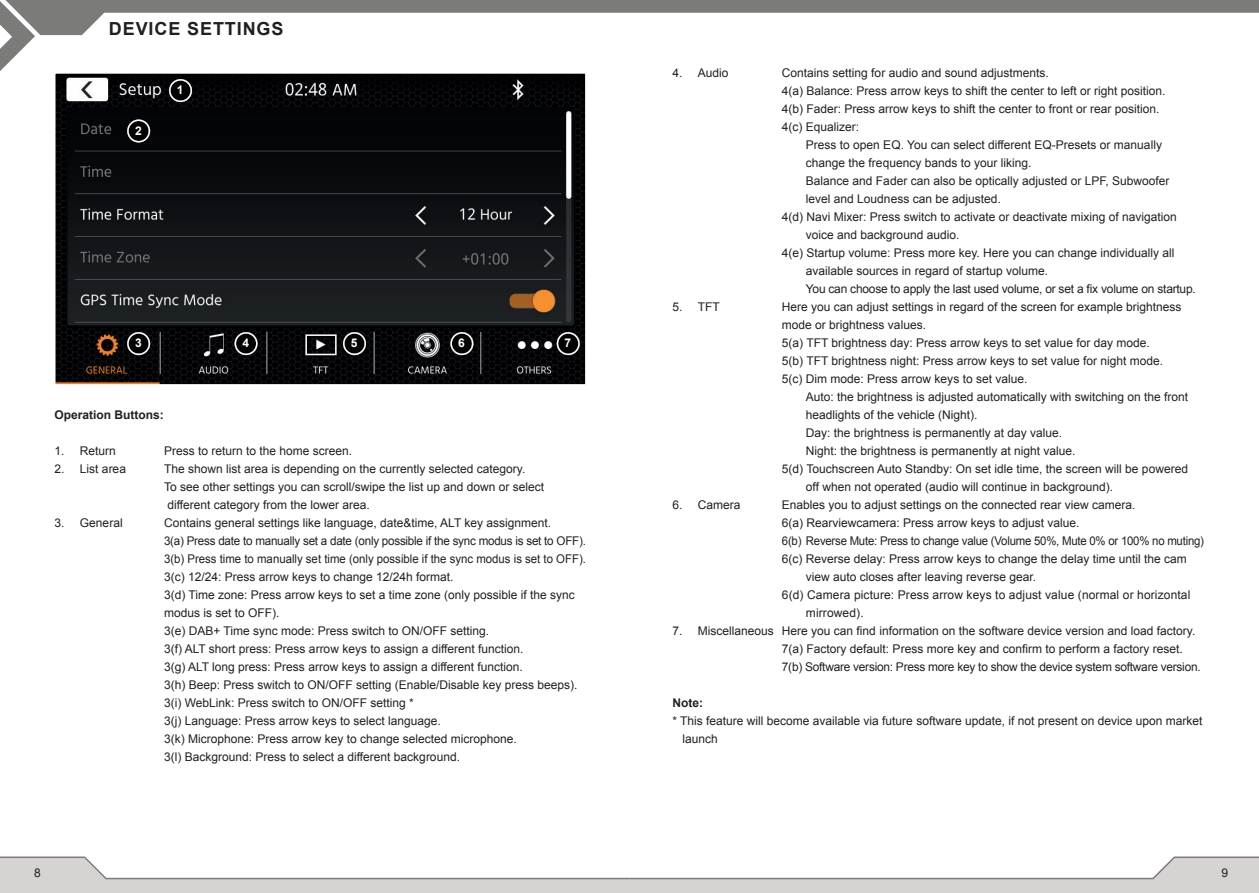
<style>
.page{position:relative;width:1259px;height:893px;background:#fff}
.page>*{position:absolute;margin:0;border:0;box-sizing:border-box;transform-origin:0 0}
.t1{font:700 18px "Arial";letter-spacing:.05em;color:#231f20}
.t2{font:12px/18px "Arial";color:#231f20}
.t3{font:12px "Arial";letter-spacing:-.02em;color:#231f20;scale:.95 1}
.t4{font:12px "Arial";letter-spacing:-.02em;color:#231f20}
.t5{font:700 12px "Arial";color:#231f20}
.t6{font:700 12px "Arial";color:#fff}
</style>
<div class="page">
<div style="left:0;top:880px;width:1259px;height:13px;background:#d6d3d2"></div>
<svg style="left:0;top:856px;width:1259px;height:24px"></svg>
<svg style="left:0;top:0;width:1259px;height:71px"></svg>
<img style="left:56px;top:74px;width:528px;height:310px">
<div style="left:53px;top:71px;width:534px;height:322px;border:2px solid #fff"></div>
<img style="left:169px;top:79px;width:23px;height:23px">
<img style="left:170px;top:80px;width:21px;height:21px">
<div style="left:169px;top:79px;width:23px;height:23px;border:2px solid #fff;border-radius:50%"></div>
<img style="left:127px;top:120px;width:23px;height:22px">
<img style="left:128px;top:120px;width:21px;height:22px">
<div style="left:127px;top:120px;width:23px;height:22px;border:2px solid #fff;border-radius:50%"></div>
<img style="left:127px;top:332px;width:23px;height:23px">
<img style="left:128px;top:333px;width:21px;height:21px">
<div style="left:127px;top:332px;width:23px;height:23px;border:2px solid #fff;border-radius:50%"></div>
<img style="left:234px;top:332px;width:23px;height:23px">
<img style="left:235px;top:333px;width:22px;height:21px">
<div style="left:234px;top:332px;width:23px;height:23px;border:2px solid #fff;border-radius:50%"></div>
<img style="left:343px;top:332px;width:23px;height:23px">
<img style="left:344px;top:333px;width:21px;height:21px">
<div style="left:343px;top:332px;width:23px;height:23px;border:2px solid #fff;border-radius:50%"></div>
<img style="left:450px;top:332px;width:23px;height:23px">
<img style="left:451px;top:333px;width:21px;height:21px">
<div style="left:450px;top:332px;width:23px;height:23px;border:2px solid #fff;border-radius:50%"></div>
<img style="left:557px;top:332px;width:23px;height:23px">
<img style="left:557px;top:333px;width:22px;height:21px">
<div style="left:557px;top:332px;width:23px;height:23px;border:2px solid #fff;border-radius:50%"></div>
<h1 class="t1" style="left:109px;top:17px;width:176px">DEVICE SETTINGS</h1>
<p class="t6" style="left:135px;top:123px;width:8px">2</p>
<p class="t6" style="left:177px;top:82px;width:8px">1</p>
<p class="t6" style="left:135px;top:335px;width:8px">3</p>
<p class="t6" style="left:242px;top:335px;width:8px">4</p>
<p class="t6" style="left:351px;top:335px;width:8px">5</p>
<p class="t6" style="left:458px;top:335px;width:8px">6</p>
<p class="t6" style="left:564px;top:335px;width:8px">7</p>
<p class="t5" style="left:54px;top:407px;width:111px">Operation Buttons:</p>
<p class="t2" style="left:54px;top:442px;width:63px">1. Return</p>
<p class="t2" style="left:164px;top:442px;width:190px">Press to return to the home screen.</p>
<p class="t2" style="left:54px;top:460px;width:73px">2. List area</p>
<p class="t2" style="left:164px;top:460px;width:382px">The shown list area is depending on the currently selected category.<br>To see other settings you can scroll/swipe the list up and down or select different category from the lower area.</p>
<p class="t2" style="left:54px;top:514px;width:70px">3. General</p>
<p class="t2" style="left:164px;top:514px;width:423px">Contains general settings like language, date&amp;time, ALT key assignment.<br>3(a) Press date to manually set a date (only possible if the sync modus is set to OFF).<br>3(b) Press time to manually set time (only possible if the sync modus is set to OFF).<br>3(c) 12/24: Press arrow keys to change 12/24h format.<br>3(d) Time zone: Press arrow keys to set a time zone (only possible if the sync modus is set to OFF).<br>3(e) DAB+ Time sync mode: Press switch to ON/OFF setting.<br>3(f) ALT short press: Press arrow keys to assign a different function.<br>3(g) ALT long press: Press arrow keys to assign a different function.<br>3(h) Beep: Press switch to ON/OFF setting (Enable/Disable key press beeps).<br>3(i) WebLink: Press switch to ON/OFF setting *<br>3(j) Language: Press arrow keys to select language.<br>3(k) Microphone: Press arrow key to change selected microphone.<br>3(l) Background: Press to select a different background.</p>
<p class="t2" style="left:672px;top:64px;width:58px">4. Audio</p>
<p class="t2" style="left:782px;top:64px;width:385px">Contains setting for audio and sound adjustments.<br>4(a) Balance: Press arrow keys to shift the center to left or right position.<br>4(b) Fader: Press arrow keys to shift the center to front or rear position.<br>4(c) Equalizer:</p>
<p class="t2" style="left:806px;top:136px;width:357px">Press to open EQ. You can select different EQ-Presets or manually</p>
<p class="t2" style="left:806px;top:154px;width:227px">change the frequency bands to your liking.</p>
<p class="t2" style="left:806px;top:172px;width:365px">Balance and Fader can also be optically adjusted or LPF, Subwoofer</p>
<p class="t2" style="left:806px;top:190px;width:196px">level and Loudness can be adjusted.</p>
<p class="t2" style="left:782px;top:208px;width:396px">4(d) Navi Mixer: Press switch to activate or deactivate mixing of navigation</p>
<p class="t2" style="left:806px;top:226px;width:155px">voice and background audio.</p>
<p class="t2" style="left:782px;top:244px;width:394px">4(e) Startup volume: Press more key. Here you can change individually all</p>
<p class="t2" style="left:806px;top:262px;width:244px">available sources in regard of startup volume.</p>
<p class="t4" style="left:806px;top:281px;width:391px">You can choose to apply the last used volume, or set a fix volume on startup.</p>
<p class="t2" style="left:672px;top:298px;width:49px">5. TFT</p>
<p class="t2" style="left:782px;top:298px;width:401px">Here you can adjust settings in regard of the screen for example brightness mode or brightness values.<br>5(a) TFT brightness day: Press arrow keys to set value for day mode.<br>5(b) TFT brightness night: Press arrow keys to set value for night mode.<br>5(c) Dim mode: Press arrow keys to set value.</p>
<p class="t2" style="left:806px;top:388px;width:384px">Auto: the brightness is adjusted automatically with switching on the front</p>
<p class="t2" style="left:806px;top:406px;width:173px">headlights of the vehicle (Night).</p>
<p class="t2" style="left:806px;top:424px;width:258px">Day: the brightness is permanently at day value.</p>
<p class="t2" style="left:806px;top:442px;width:271px">Night: the brightness is permanently at night value.</p>
<p class="t2" style="left:782px;top:460px;width:407px">5(d) Touchscreen Auto Standby: On set idle time, the screen will be powered</p>
<p class="t2" style="left:806px;top:478px;width:309px">off when not operated (audio will continue in background).</p>
<p class="t2" style="left:672px;top:496px;width:70px">6. Camera</p>
<p class="t2" style="left:782px;top:496px;width:355px">Enables you to adjust settings on the connected rear view camera.</p>
<p class="t2" style="left:782px;top:514px;width:299px">6(a) Rearviewcamera: Press arrow keys to adjust value.</p>
<p class="t3" style="left:782px;top:533px;width:446px">6(b) Reverse Mute: Press to change value (Volume 50%, Mute 0% or 100% no muting)</p>
<p class="t2" style="left:782px;top:550px;width:406px">6(c) Reverse delay: Press arrow keys to change the delay time until the cam</p>
<p class="t2" style="left:806px;top:568px;width:232px">view auto closes after leaving reverse gear.</p>
<p class="t2" style="left:782px;top:586px;width:410px">6(d) Camera picture: Press arrow keys to adjust value (normal or horizontal</p>
<p class="t2" style="left:806px;top:604px;width:59px">mirrowed).</p>
<p class="t2" style="left:782px;top:622px;width:420px;text-indent:-109px">7. Miscellaneous Here you can find information on the software device version and load factory.<br>7(a) Factory default: Press more key and confirm to perform a factory reset.<br>7(b) Software version: Press more key to show the device system software version.</p>
<p class="t5" style="left:672px;top:695px;width:32px">Note:</p>
<p class="t2" style="left:682px;top:712px;width:522px;text-indent:-10px">* This feature will become available via future software update, if not present on device upon market launch</p>
<p class="t2" style="left:34px;top:863px;width:8px">8</p>
<p class="t2" style="left:1221px;top:863px;width:8px">9</p>
</div>
